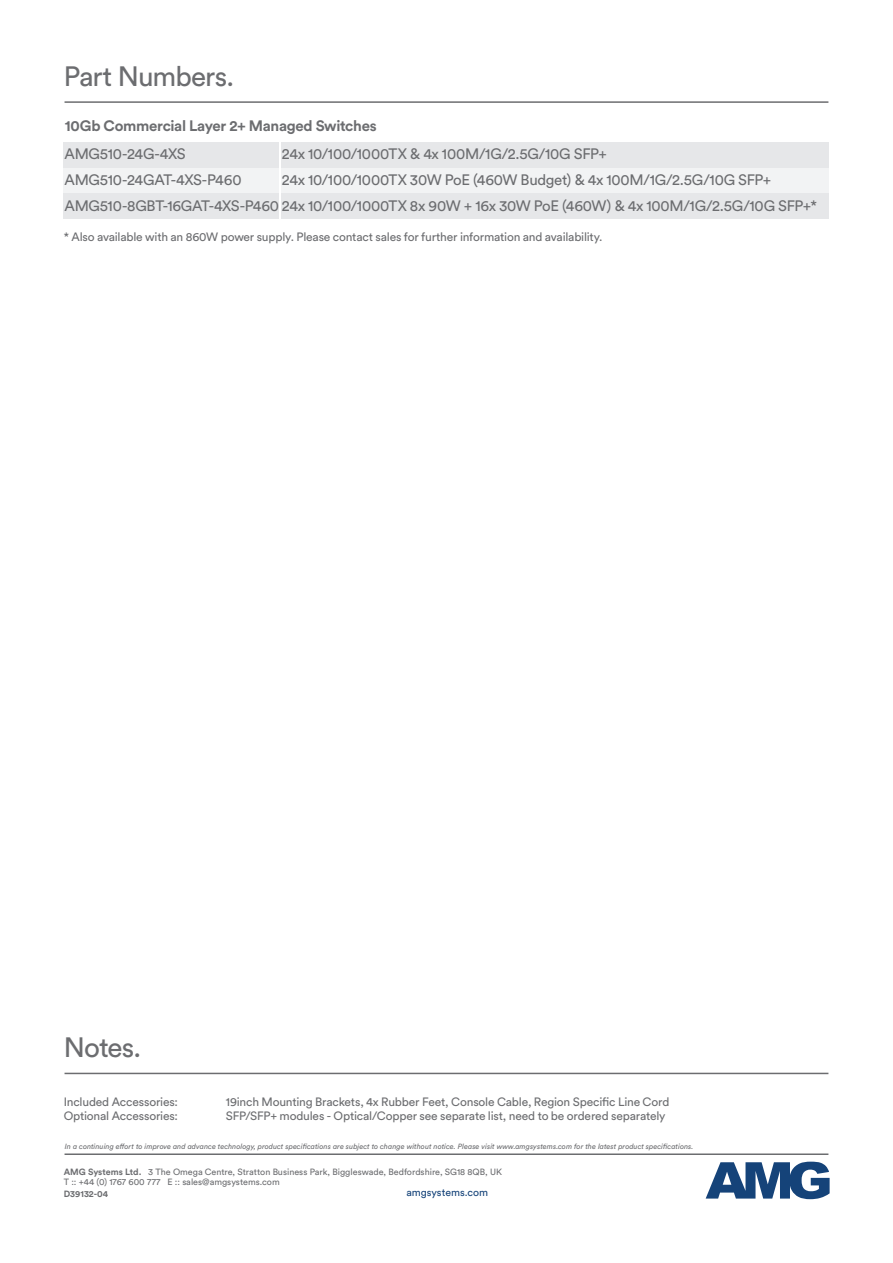
<style>
.page{position:relative;width:893px;height:1263px;background:#fff}
.page>*{position:absolute;margin:0;border:0;box-sizing:border-box;transform-origin:0 0}
.t1{font:27.75px "Circular Std";letter-spacing:-.035em;color:#6c6d70}
.t2{font:15px "Circular Std";letter-spacing:-.015em;color:#6c6d70}
.t3{font:700 15px "Circular Std";letter-spacing:-.02em;color:#6c6d70}
.t4{font:12px "Circular Std";letter-spacing:-.015em;color:#6c6d70}
.t5{font:10.5px "Circular Std";color:#154379}
.t6{font:9px/10.8px "Circular Std";color:#6c6d70}
.t7{font:700 9px "Circular Std";color:#6c6d70}
.t8{font:italic 7.5px "Circular Std";color:#6c6d70}
.s1{font-weight:700}
</style>
<div class="page">
<svg style="left:706px;top:1161px;width:123px;height:38px"></svg>
<hr style="left:65px;top:1153px;width:763px;height:2px;background:#6c6d70">
<hr style="left:65px;top:101px;width:763px;height:2px;background:#6c6d70">
<hr style="left:65px;top:1073px;width:763px;height:1px;background:#6c6d70">
<div style="left:64px;top:142px;width:215px;height:26px;background:#e6e7e9"></div>
<div style="left:281px;top:142px;width:547px;height:26px;background:#e6e7e9"></div>
<div style="left:64px;top:168px;width:215px;height:26px;background:#f2f3f4"></div>
<div style="left:281px;top:168px;width:547px;height:26px;background:#f2f3f4"></div>
<div style="left:64px;top:194px;width:215px;height:25px;background:#e6e7e9"></div>
<div style="left:281px;top:194px;width:547px;height:25px;background:#e6e7e9"></div>
<h1 class="t1" style="left:64px;top:60px;width:172px">Part Numbers.</h1>
<p class="t3" style="left:65px;top:116px;width:313px">10Gb Commercial Layer 2+ Managed Switches</p>
<p class="t2" style="left:65px;top:145px;width:123px">AMG510-24G-4XS</p>
<p class="t2" style="left:282px;top:145px;width:326px">24x 10/100/1000TX &amp; 4x 100M/1G/2.5G/10G SFP+</p>
<p class="t2" style="left:65px;top:171px;width:178px">AMG510-24GAT-4XS-P460</p>
<p class="t2" style="left:282px;top:171px;width:491px">24x 10/100/1000TX 30W PoE (460W Budget) &amp; 4x 100M/1G/2.5G/10G SFP+</p>
<p class="t2" style="left:65px;top:197px;width:754px">AMG510-8GBT-16GAT-4XS-P460 24x 10/100/1000TX 8x 90W + 16x 30W PoE (460W) &amp; 4x 100M/1G/2.5G/10G SFP+*</p>
<p class="t4" style="left:64px;top:229px;width:540px">* Also available with an 860W power supply. Please contact sales for further information and availability.</p>
<h1 class="t1" style="left:64px;top:1030px;width:79px">Notes.</h1>
<p class="t4" style="left:64px;top:1094px;width:116px">Included Accessories:</p>
<p class="t4" style="left:226px;top:1094px;width:445px">19inch Mounting Brackets, 4x Rubber Feet, Console Cable, Region Specific Line Cord</p>
<p class="t4" style="left:64px;top:1109px;width:116px">Optional Accessories:</p>
<p class="t4" style="left:226px;top:1109px;width:441px">SFP/SFP+ modules - Optical/Copper see separate list, need to be ordered separately</p>
<p class="t8" style="left:65px;top:1142px;width:630px">In a continuing effort to improve and advance technology, product specifications are subject to change without notice. Please visit www.amgsystems.com for the latest product specifications.</p>
<p class="t6" style="left:64px;top:1166px;width:440px"><span class="s1">AMG Systems Ltd.</span> 3 The Omega Centre, Stratton Business Park, Biggleswade, Bedfordshire, SG18 8QB, UK<br>T :: +44 (0) 1767 600 777 E :: sales@amgsystems.com</p>
<p class="t7" style="left:64px;top:1188px;width:46px">D39132-04</p>
<p class="t5" style="left:406px;top:1186px;width:83px">amgsystems.com</p>
</div>
